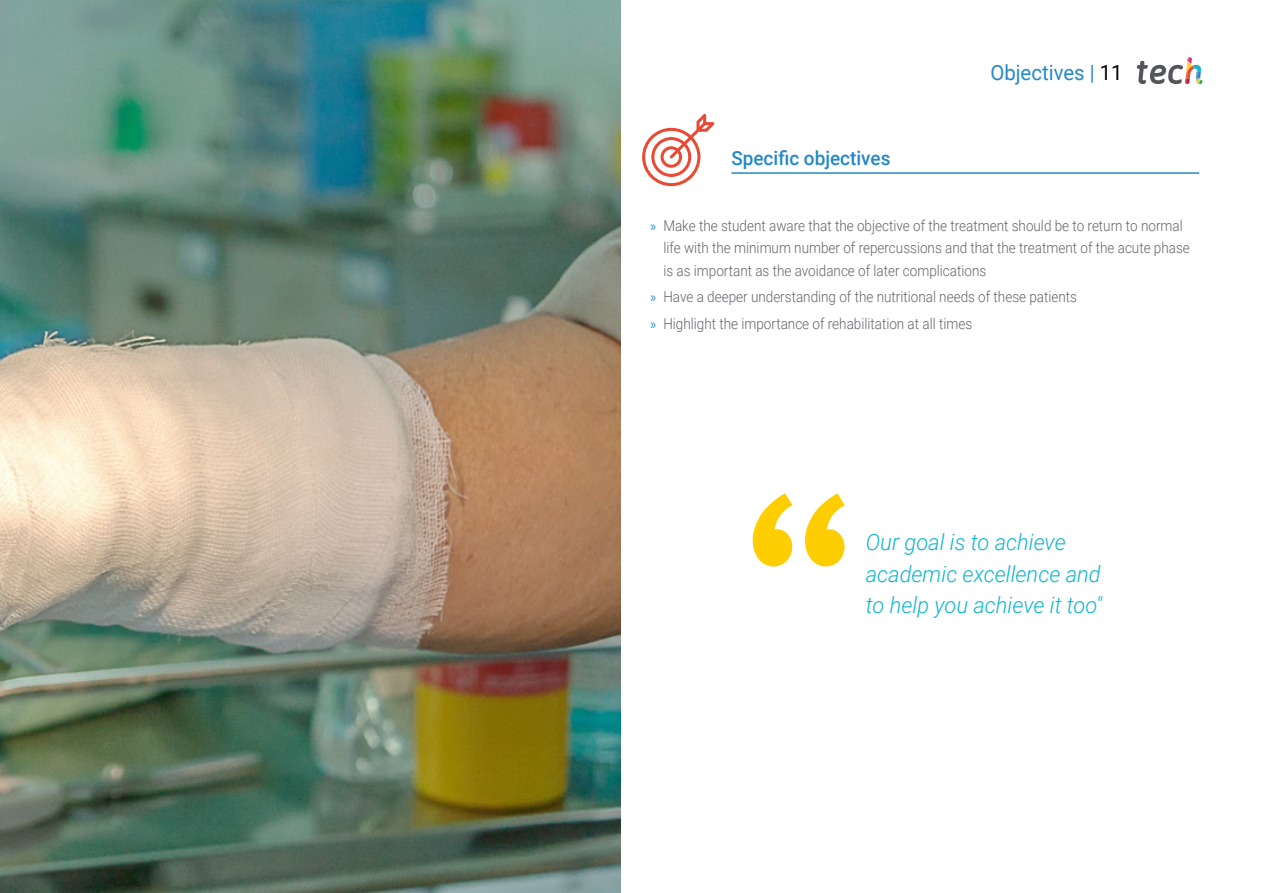
<style>
.page{position:relative;width:1263px;height:893px;background:#fff}
.page>*{position:absolute;margin:0;border:0;box-sizing:border-box;transform-origin:0 0}
.t1{font:italic 300 22.5px/31.5px "Roboto";color:#0fb6cf}
.t2{font:21px "Roboto";color:#2488c9}
.t3{font:500 19.5px "Roboto";color:#2488c9}
.t4{font:300 15px/22.5px "Roboto";color:#61646a;scale:.9 1}
.s1{color:#000}
.s2{font-family:"Myriad Pro";font-weight:400;color:#2488c9}
</style>
<div class="page">
<svg style="left:642px;top:114px;width:72px;height:72px"></svg>
<hr style="left:731px;top:173px;width:468px;height:1px;background:#2488c9">
<img style="left:0;top:0;width:621px;height:893px">
<svg style="left:1137px;top:57px;width:65px;height:27px"></svg>
<svg style="left:753px;top:493px;width:92px;height:73px"></svg>
<h3 class="t3" style="left:731px;top:144px;width:161px">Specific objectives</h3>
<h2 class="t2" style="left:990px;top:57px;width:134px">Objectives | <span class="s1">11</span></h2>
<p class="t4" style="left:663px;top:213px;width:586px;text-indent:-13px"><span class="s2">»</span> Make the student aware that the objective of the treatment should be to return to normal life with the minimum number of repercussions and that the treatment of the acute phase is as important as the avoidance of later complications</p>
<p class="t4" style="left:651px;top:283px;width:475px;line-height:26.7px"><span class="s2">»</span> Have a deeper understanding of the nutritional needs of these patients <span class="s2">»</span> Highlight the importance of rehabilitation at all times</p>
<h1 class="t1" style="left:866px;top:526px;width:238px">Our goal is to achieve academic excellence and to help you achieve it too"</h1>
</div>
